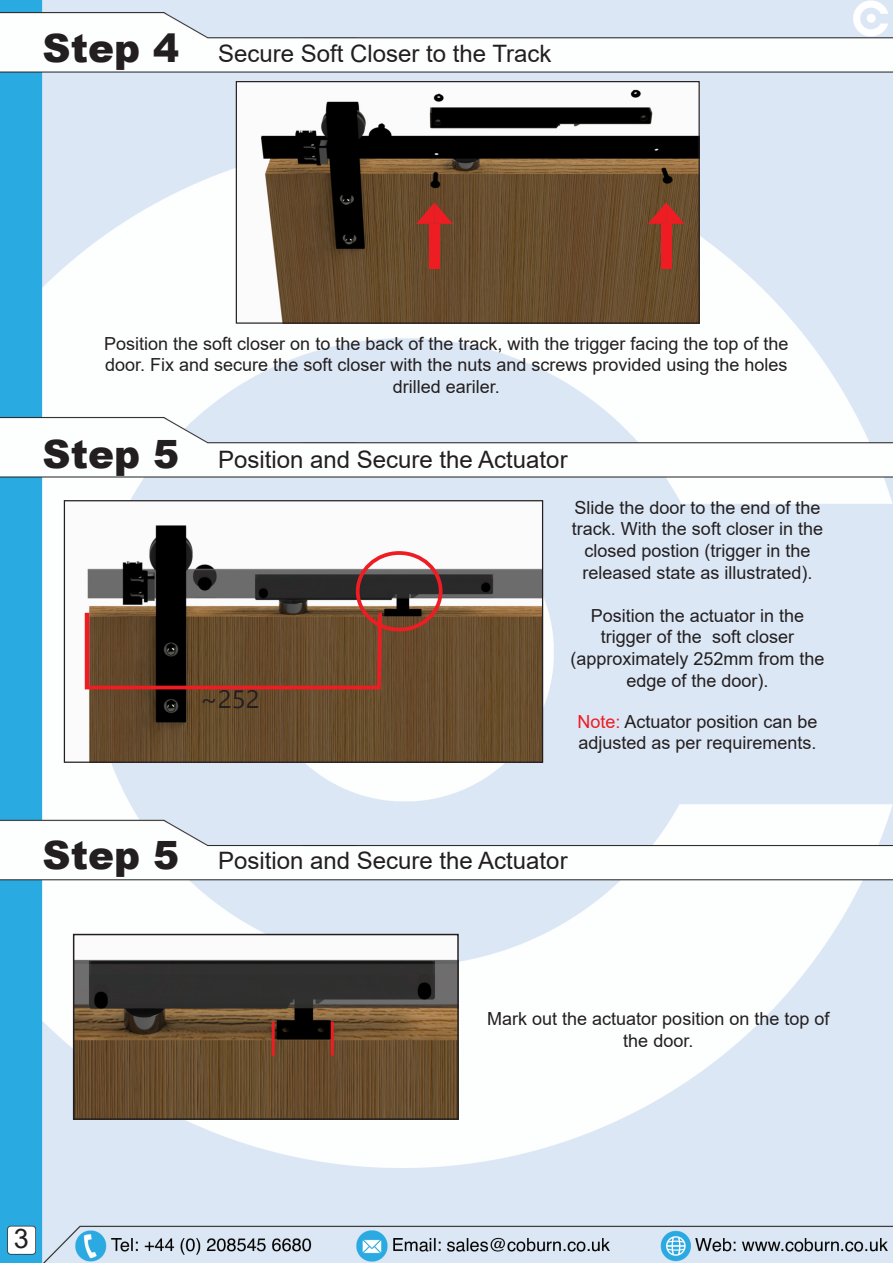
<style>
.page{position:relative;width:893px;height:1263px;background:#fff}
.page>*{position:absolute;margin:0;border:0;box-sizing:border-box;transform-origin:0 0}
.t1{font:27px "Arial";color:#231f20}
.t2{font:25.05px "Gadugi";color:#231f20}
.t3{font:24px "Arial";color:#231f20}
.t4{font:18px/21.6px "Arial";color:#231f20;text-align:center}
.s1{font-weight:900;font-size:39px}
.s2{color:#ee1d23}
</style>
<div class="page">
<img style="left:0;top:0;width:893px;height:1263px">
<img style="left:238px;top:83px;width:460px;height:239px">
<div style="left:236px;top:81px;width:464px;height:243px;border:1px solid #231f20"></div>
<div style="left:429px;top:224px;width:11px;height:44px;background:#ee1d23"></div>
<svg style="left:416px;top:202px;width:37px;height:22px"></svg>
<div style="left:661px;top:224px;width:10px;height:44px;background:#ee1d23"></div>
<svg style="left:648px;top:202px;width:36px;height:22px"></svg>
<img style="left:66px;top:502px;width:475px;height:259px">
<div style="left:64px;top:500px;width:479px;height:263px;border:1px solid #231f20"></div>
<hr style="left:89px;top:686px;width:288px;height:3px;background:#ee1d23">
<svg style="left:375px;top:609px;width:9px;height:84px"></svg>
<hr style="left:85px;top:613px;width:4px;height:76px;background:#ee1d23">
<img style="left:76px;top:937px;width:380px;height:180px">
<div style="left:73px;top:934px;width:386px;height:186px;border:2px solid #231f20"></div>
<hr style="left:272px;top:1022px;width:3px;height:34px;background:#ee1d23">
<hr style="left:331px;top:1022px;width:3px;height:34px;background:#ee1d23">
<div style="left:356px;top:551px;width:86px;height:80px;border:4px solid #ee1d23;border-radius:50%"></div>
<p class="t3" style="left:43px;top:37px;width:511px"><span class="s1">Step 4</span> Secure Soft Closer to the Track</p>
<p class="t4" style="left:104px;top:332px;width:686px">Position the soft closer on to the back of the track, with the trigger facing the top of the door. Fix and secure the soft closer with the nuts and screws provided using the holes drilled eariler.</p>
<p class="t3" style="left:43px;top:443px;width:527px"><span class="s1">Step 5</span> Position and Secure the Actuator</p>
<p class="t2" style="left:200px;top:684px;width:61px">~252</p>
<p class="t4" style="left:572px;top:496px;width:253px">Slide the door to the end of the track. With the soft closer in the closed postion (trigger in the released state as illustrated).</p>
<p class="t4" style="left:570px;top:604px;width:256px">Position the actuator in the trigger of the soft closer (approximately 252mm from the edge of the door).</p>
<p class="t4" style="left:577px;top:710px;width:242px;text-align:left"><span class="s2">Note:</span> Actuator position can be adjusted as per requirements.</p>
<p class="t3" style="left:43px;top:844px;width:527px"><span class="s1">Step 5</span> Position and Secure the Actuator</p>
<p class="t4" style="left:487px;top:1008px;width:344px">Mark out the actuator position on the top of the door.</p>
<p class="t1" style="left:14px;top:1220px;width:17px">3</p>
</div>
